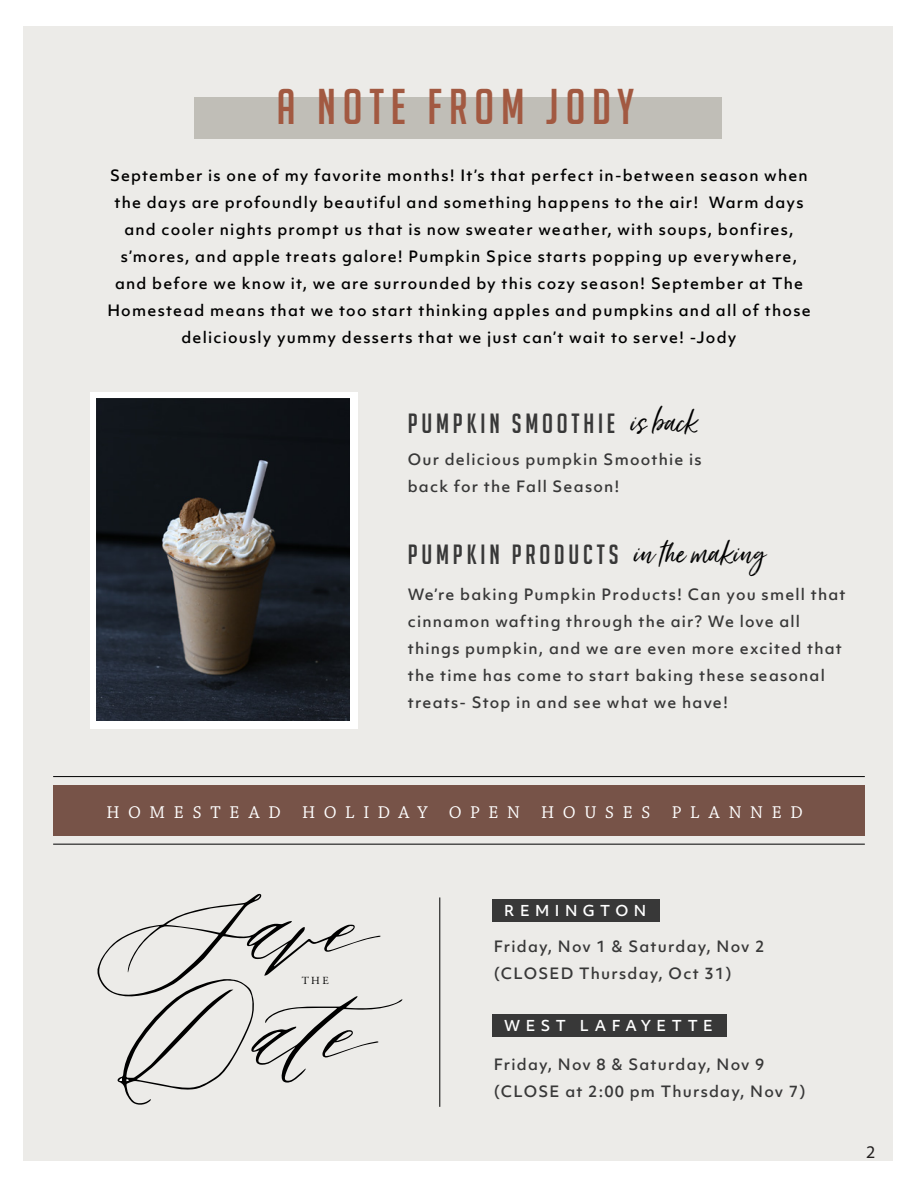
<style>
.page{position:relative;width:918px;height:1188px;background:#fff}
.page>*{position:absolute;margin:0;border:0;box-sizing:border-box;transform-origin:0 0}
.t1{font:48.9px "Big Noodle Titling";letter-spacing:.14em;color:#a25941}
.t2{font:27px "Big Noodle Titling";letter-spacing:.14em;color:#383838}
.t3{font:18px "Chaparral Pro";letter-spacing:.48em;color:#fff}
.t4{font:18px "Myriad Pro";color:#221f1f}
.t5{font:500 15px/27px "Objektiv Mk 1";letter-spacing:.08em;color:#000;text-align:center}
.t6{font:500 15px/27px "Objektiv Mk 1";letter-spacing:.08em;color:#383838}
.t7{font:500 14.4px "Objektiv Mk 1";letter-spacing:.38em;color:#fff}
.t8{font:10.8px "Adobe Garamond Pro";color:#000}
.s1{font-family:"Just Lovely Slanted";font-size:39px;color:#000}
</style>
<div class="page">
<div style="left:23px;top:26px;width:869px;height:1134px;background:#ecebe8"></div>
<div style="left:194px;top:98px;width:528px;height:41px;background:#c0beb7"></div>
<div style="left:492px;top:899px;width:168px;height:23px;background:#383838"></div>
<div style="left:492px;top:1014px;width:235px;height:23px;background:#383838"></div>
<div style="left:53px;top:785px;width:812px;height:51px;background:#775348"></div>
<hr style="left:53px;top:776px;width:812px;height:1px;background:#000">
<hr style="left:53px;top:844px;width:812px;height:1px;background:#000">
<div style="left:90px;top:392px;width:268px;height:337px;background:#fff"></div>
<img style="left:97px;top:399px;width:252px;height:322px">
<svg style="left:98px;top:894px;width:304px;height:211px"></svg>
<hr style="left:439px;top:897px;width:1px;height:210px;background:#000">
<h1 class="t1" style="left:277px;top:81px;width:359px">A NOTE FROM JODY</h1>
<p class="t5" style="left:107px;top:162px;width:705px">September is one of my favorite months! It’s that perfect in-between season when the days are profoundly beautiful and something happens to the air! Warm days and cooler nights prompt us that is now sweater weather, with soups, bonfires, s’mores, and apple treats galore! Pumpkin Spice starts popping up everywhere, and before we know it, we are surrounded by this cozy season! September at The Homestead means that we too start thinking apples and pumpkins and all of those deliciously yummy desserts that we just can’t wait to serve! -Jody</p>
<h2 class="t2" style="left:408px;top:409px;width:291px">PUMPKIN SMOOTHIE <span class="s1">is back</span></h2>
<p class="t6" style="left:408px;top:446px;width:296px">Our delicious pumpkin Smoothie is back for the Fall Season!</p>
<h2 class="t2" style="left:408px;top:540px;width:359px">PUMPKIN PRODUCTS <span class="s1">in the making</span></h2>
<p class="t6" style="left:408px;top:581px;width:439px">We’re baking Pumpkin Products! Can you smell that cinnamon wafting through the air? We love all things pumpkin, and we are even more excited that the time has come to start baking these seasonal treats- Stop in and see what we have!</p>
<p class="t3" style="left:106px;top:803px;width:698px">HOMESTEAD HOLIDAY OPEN HOUSES PLANNED</p>
<p class="t8" style="left:302px;top:974px;width:28px">THE</p>
<p class="t7" style="left:504px;top:901px;width:144px">REMINGTON</p>
<p class="t6" style="left:494px;top:933px;width:272px">Friday, Nov 1 &amp; Saturday, Nov 2 (CLOSED Thursday, Oct 31)</p>
<p class="t7" style="left:504px;top:1015px;width:210px">WEST LAFAYETTE</p>
<p class="t6" style="left:494px;top:1050px;width:313px">Friday, Nov 8 &amp; Saturday, Nov 9 (CLOSE at 2:00 pm Thursday, Nov 7)</p>
<p class="t4" style="left:866px;top:1140px;width:11px">2</p>
</div>
